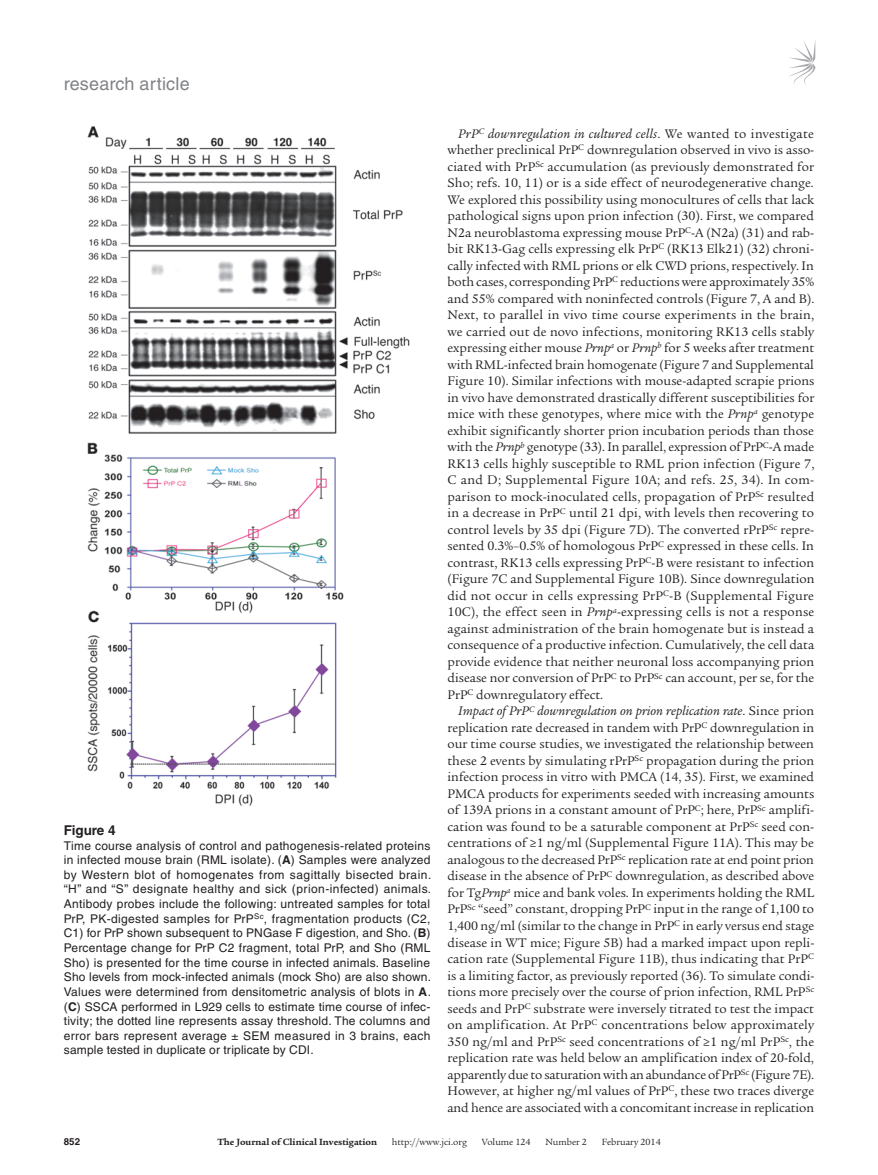
<style>
.page{position:relative;width:878px;height:1175px;background:#fff}
.page>*{position:absolute;margin:0;border:0;box-sizing:border-box;transform-origin:0 0}
.t1{font:18px "Helvetica LT Std";letter-spacing:.01em;color:#808285}
.t2{font:13.5px/16.5px "Legacy Serif Std";letter-spacing:-.01em;color:#231f20;text-align:justify}
.t3{font:700 13.5px "Helvetica LT Std";color:#231f20}
.t4{font:12px/14.7px "Helvetica LT Std";letter-spacing:.015em;color:#231f20;text-align:justify}
.t5{font:9.75px "Legacy Serif Std";color:#231f20}
.t6{font:700 9.75px "Legacy Serif Std";color:#231f20}
.t7{font:700 9.75px "Helvetica LT Std";color:#231f20}
.s1{font-weight:700}
.s2{font-style:italic}
</style>
<div class="page">
<svg style="left:789px;top:42px;width:26px;height:43px"></svg>
<img style="left:87px;top:126px;width:323px;height:680px">
<h1 class="t1" style="left:64px;top:73px;width:127px">research article</h1>
<p class="t3" style="left:64px;top:822px;width:53px">Figure 4</p>
<p class="t4" style="left:64px;top:838px;width:369px">Time course analysis of control and pathogenesis-related proteins in infected mouse brain (RML isolate). (<span class="s1">A</span>) Samples were analyzed by Western blot of homogenates from sagittally bisected brain. “H” and “S” designate healthy and sick (prion-infected) animals.<br>Antibody probes include the following: untreated samples for total PrP, PK-digested samples for PrP<sup>Sc</sup>, fragmentation products (C2, C1) for PrP shown subsequent to PNGase F digestion, and Sho. (<span class="s1">B</span>)<br>Percentage change for PrP C2 fragment, total PrP, and Sho (RML Sho) is presented for the time course in infected animals. Baseline Sho levels from mock-infected animals (mock Sho) are also shown.<br>Values were determined from densitometric analysis of blots in <span class="s1">A</span>. (<span class="s1">C</span>) SSCA performed in L929 cells to estimate time course of infec&shy;tivity; the dotted line represents assay threshold. The columns and error bars represent average ± SEM measured in 3 brains, each sample tested in duplicate or triplicate by CDI.</p>
<p class="t2" style="left:447px;top:125px;width:368px;text-indent:11px"><span class="s2">PrP</span><sup>C</sup> <span class="s2">downregulation in cultured cells</span>. We wanted to investigate whether preclinical PrP<sup>C</sup> downregulation observed in vivo is asso&shy;ciated with PrP<sup>Sc</sup> accumulation (as previously demonstrated for Sho; refs. 10, 11) or is a side effect of neurodegenerative change.<br>We explored this possibility using monocultures of cells that lack pathological signs upon prion infection (30). First, we compared N2a neuroblastoma expressing mouse PrP<sup>C</sup>-A (N2a) (31) and rab&shy;bit RK13-Gag cells expressing elk PrP<sup>C</sup> (RK13 Elk21) (32) chroni&shy;cally infected with RML prions or elk CWD prions, respectively. In both cases, corresponding PrP<sup>C</sup> reductions were approximately 35% and 55% compared with noninfected controls (Figure 7, A and B).<br>Next, to parallel in vivo time course experiments in the brain, we carried out de novo infections, monitoring RK13 cells stably expressing either mouse <span class="s2">Prnp</span><sup>a</sup> or <span class="s2">Prnp</span><sup>b</sup> for 5 weeks after treatment with RML-infected brain homogenate (Figure 7 and Supplemental Figure 10). Similar infections with mouse-adapted scrapie prions in vivo have demonstrated drastically different susceptibilities for mice with these genotypes, where mice with the <span class="s2">Prnp</span><sup>a</sup> genotype exhibit significantly shorter prion incubation periods than those with the <span class="s2">Prnp</span><sup>b</sup> genotype (33). In parallel, expression of PrP<sup>C</sup>-A made RK13 cells highly susceptible to RML prion infection (Figure 7, C and D; Supplemental Figure 10A; and refs. 25, 34). In com&shy;parison to mock-inoculated cells, propagation of PrP<sup>Sc</sup> resulted in a decrease in PrP<sup>C</sup> until 21 dpi, with levels then recovering to control levels by 35 dpi (Figure 7D). The converted rPrP<sup>Sc</sup> repre&shy;sented 0.3%–0.5% of homologous PrP<sup>C</sup> expressed in these cells. In contrast, RK13 cells expressing PrP<sup>C</sup>-B were resistant to infection (Figure 7C and Supplemental Figure 10B). Since downregulation did not occur in cells expressing PrP<sup>C</sup>-B (Supplemental Figure 10C), the effect seen in <span class="s2">Prnp</span><sup>a</sup>-expressing cells is not a response against administration of the brain homogenate but is instead a consequence of a productive infection. Cumulatively, the cell data provide evidence that neither neuronal loss accompanying prion disease nor conversion of PrP<sup>C</sup> to PrP<sup>Sc</sup> can account, per se, for the PrP<sup>C</sup> downregulatory effect.</p>
<p class="t2" style="left:447px;top:703px;width:368px;text-indent:11px"><span class="s2">Impact of PrP</span><sup>C</sup> <span class="s2">downregulation on prion replication rate</span>. Since prion replication rate decreased in tandem with PrP<sup>C</sup> downregulation in our time course studies, we investigated the relationship between these 2 events by simulating rPrP<sup>Sc</sup> propagation during the prion infection process in vitro with PMCA (14, 35). First, we examined PMCA products for experiments seeded with increasing amounts of 139A prions in a constant amount of PrP<sup>C</sup>; here, PrP<sup>Sc</sup> amplifi&shy;cation was found to be a saturable component at PrP<sup>Sc</sup> seed con&shy;centrations of ≥1 ng/ml (Supplemental Figure 11A). This may be analogous to the decreased PrP<sup>Sc</sup> replication rate at end point prion disease in the absence of PrP<sup>C</sup> downregulation, as described above for Tg<span class="s2">Prnp</span><sup>a</sup> mice and bank voles. In experiments holding the RML PrP<sup>Sc</sup> “seed” constant, dropping PrP<sup>C</sup> input in the range of 1,100 to 1,400 ng/ml (similar to the change in PrP<sup>C</sup> in early versus end stage disease in WT mice; Figure 5B) had a marked impact upon repli&shy;cation rate (Supplemental Figure 11B), thus indicating that PrP<sup>C </sup>is a limiting factor, as previously reported (36). To simulate condi&shy;tions more precisely over the course of prion infection, RML PrP<sup>Sc </sup>seeds and PrP<sup>C</sup> substrate were inversely titrated to test the impact on amplification. At PrP<sup>C</sup> concentrations below approximately 350 ng/ml and PrP<sup>Sc</sup> seed concentrations of ≥1 ng/ml PrP<sup>Sc</sup>, the replication rate was held below an amplification index of 20-fold, apparently due to saturation with an abundance of PrP<sup>Sc</sup> (Figure 7E).<br>However, at higher ng/ml values of PrP<sup>C</sup>, these two traces diverge and hence are associated with a concomitant increase in replication</p>
<p class="t7" style="left:64px;top:1135px;width:18px">852</p>
<p class="t6" style="left:217px;top:1135px;width:161px">The Journal of Clinical Investigation</p>
<p class="t5" style="left:392px;top:1136px;width:77px">http://www.jci.org</p>
<p class="t5" style="left:481px;top:1136px;width:50px">Volume 124</p>
<p class="t5" style="left:545px;top:1136px;width:43px">Number 2</p>
<p class="t5" style="left:601px;top:1136px;width:61px">February 2014</p>
</div>
